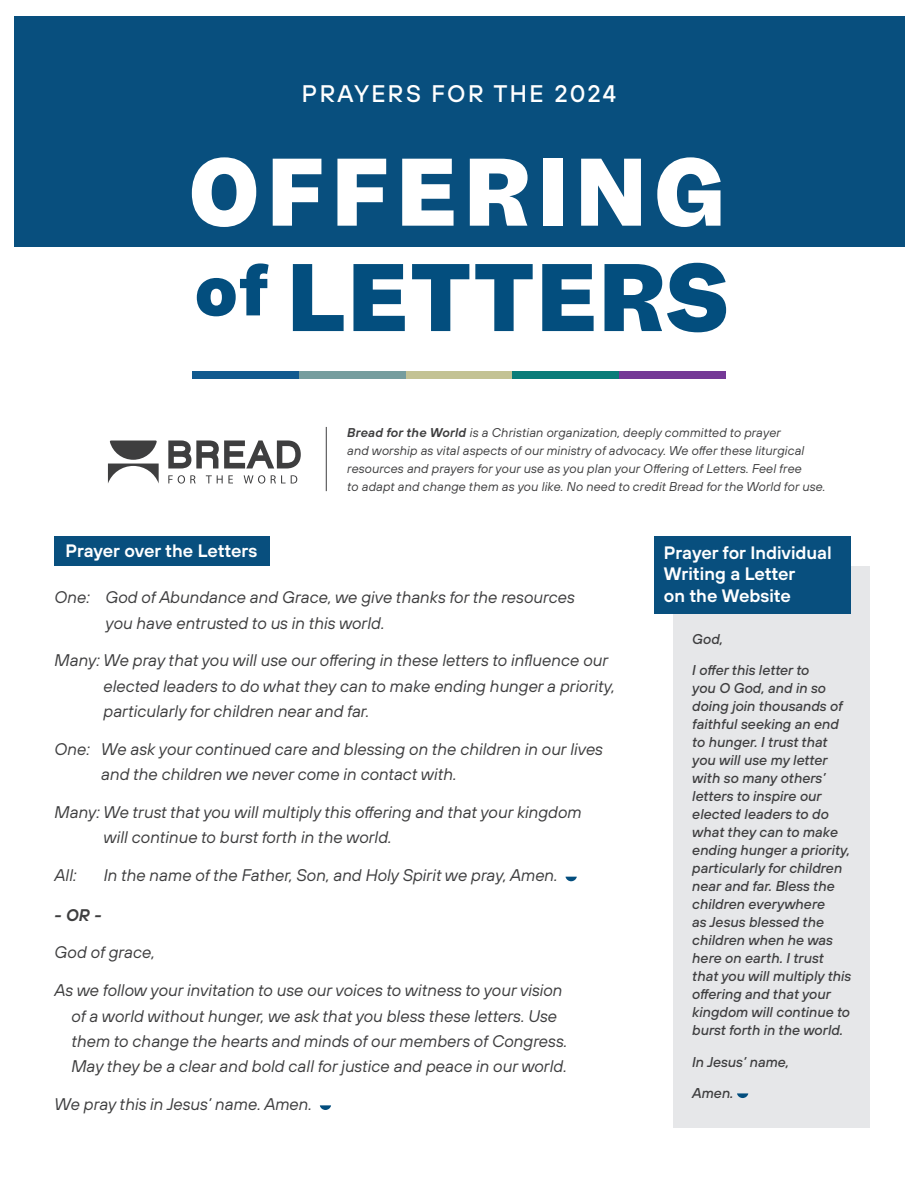
<style>
.page{position:relative;width:918px;height:1188px;background:#fff}
.page>*{position:absolute;margin:0;border:0;box-sizing:border-box;transform-origin:0 0}
.t1{font:500 24px "TT Hoves Pro";letter-spacing:.1em;color:#fff}
.t2{font:18px/21.6px "TT Hoves Pro Dm Bd";color:#fff}
.Paragraph_Style_2{font:italic 16.8px/25.3px "TT Hoves Pro";color:#3e3e3f}
.Paragraph_Style_2-2{font:16.8px "TT Hoves Pro Dm Bd It";color:#3e3e3f}
.Paragraph_Style_2-3{font:italic 500 14.25px/18px "TT Hoves Pro";color:#3e3e3f}
.t3{font:italic 12.75px/18px "TT Hoves Pro";letter-spacing:.01em;color:#3e3e3f}
.s1{font-family:"TT Hoves Pro Dm Bd It";font-style:normal}
</style>
<div class="page">
<div style="left:674px;top:566px;width:196px;height:562px;background:#e6e7e9"></div>
<div style="left:14px;top:16px;width:890px;height:230px;background:#084f7e"></div>
<svg style="left:192px;top:157px;width:64px;height:70px"></svg>
<svg style="left:273px;top:159px;width:48px;height:67px"></svg>
<svg style="left:337px;top:159px;width:49px;height:67px"></svg>
<svg style="left:402px;top:159px;width:52px;height:67px"></svg>
<svg style="left:470px;top:159px;width:58px;height:67px"></svg>
<div style="left:543px;top:159px;width:19px;height:67px;background:#fff"></div>
<svg style="left:581px;top:159px;width:60px;height:67px"></svg>
<svg style="left:657px;top:157px;width:64px;height:70px"></svg>
<svg style="left:293px;top:264px;width:51px;height:67px"></svg>
<svg style="left:353px;top:264px;width:52px;height:67px"></svg>
<svg style="left:412px;top:264px;width:57px;height:67px"></svg>
<svg style="left:475px;top:264px;width:58px;height:67px"></svg>
<svg style="left:542px;top:264px;width:52px;height:67px"></svg>
<svg style="left:605px;top:263px;width:121px;height:69px"></svg>
<svg style="left:197px;top:263px;width:72px;height:53px"></svg>
<svg style="left:108px;top:441px;width:51px;height:43px"></svg>
<svg style="left:168px;top:475px;width:28px;height:9px"></svg>
<svg style="left:206px;top:475px;width:27px;height:8px"></svg>
<svg style="left:244px;top:475px;width:21px;height:9px"></svg>
<svg style="left:271px;top:475px;width:26px;height:9px"></svg>
<svg style="left:168px;top:440px;width:133px;height:28px"></svg>
<div style="left:406px;top:371px;width:106px;height:8px;background:#c3c294"></div>
<div style="left:192px;top:371px;width:107px;height:8px;background:#115a8f"></div>
<div style="left:299px;top:371px;width:107px;height:8px;background:#769d9e"></div>
<div style="left:512px;top:371px;width:107px;height:8px;background:#097c79"></div>
<div style="left:619px;top:371px;width:107px;height:8px;background:#743896"></div>
<hr style="left:326px;top:427px;width:1px;height:64px;background:#3e3e3f">
<div style="left:54px;top:536px;width:216px;height:30px;background:#084f7e"></div>
<div style="left:654px;top:536px;width:197px;height:78px;background:#084f7e"></div>
<svg style="left:566px;top:877px;width:11px;height:4px"></svg>
<svg style="left:320px;top:1105px;width:11px;height:5px"></svg>
<svg style="left:737px;top:1093px;width:11px;height:5px"></svg>
<p class="t1" style="left:302px;top:77px;width:316px">PRAYERS FOR THE 2024</p>
<p class="t3" style="left:347px;top:424px;width:480px"><span class="s1">Bread for the World</span> is a Christian organization, deeply committed to prayer<br>and worship as vital aspects of our ministry of advocacy. We offer these liturgical resources and prayers for your use as you plan your Offering of Letters. Feel free<br>to adapt and change them as you like. No need to credit Bread for the World for use.</p>
<p class="t2" style="left:65px;top:540px;width:193px">Prayer over the Letters</p>
<p class="t2" style="left:664px;top:542px;width:170px">Prayer for Individual<br>Writing a Letter</p>
<p class="Paragraph_Style_2" style="left:55px;top:585px;width:522px">One: God of Abundance and Grace, we give thanks for the resources</p>
<p class="t2" style="left:664px;top:585px;width:129px">on the Website</p>
<p class="Paragraph_Style_2" style="left:105px;top:610px;width:281px">you have entrusted to us in this world.</p>
<p class="Paragraph_Style_2" style="left:104px;top:648px;width:513px;text-indent:-49px">Many: We pray that you will use our offering in these letters to influence our elected leaders to do what they can to make ending hunger a priority, particularly for children near and far.</p>
<p class="Paragraph_Style_2" style="left:101px;top:737px;width:503px;text-indent:-47px">One: We ask your continued care and blessing on the children in our lives and the children we never come in contact with.</p>
<p class="Paragraph_Style_2" style="left:104px;top:800px;width:480px;text-indent:-49px">Many: We trust that you will multiply this offering and that your kingdom will continue to burst forth in the world.</p>
<p class="Paragraph_Style_2" style="left:55px;top:863px;width:24px">All:</p>
<p class="Paragraph_Style_2" style="left:104px;top:863px;width:455px">In the name of the Father, Son, and Holy Spirit we pray, Amen.</p>
<p class="Paragraph_Style_2-3" style="left:692px;top:630px;width:32px">God,</p>
<p class="Paragraph_Style_2-3" style="left:692px;top:661px;width:161px">I offer this letter to<br>you O God, and in so doing join thousands of faithful seeking an end to hunger. I trust that you will use my letter with so many others’ letters to inspire our elected leaders to do what they can to make ending hunger a priority, particularly for children near and far. Bless the children everywhere<br>as Jesus blessed the children when he was here on earth. I trust that you will multiply this offering and that your kingdom will continue to burst forth in the world.</p>
<p class="Paragraph_Style_2-3" style="left:692px;top:1053px;width:98px">In Jesus’ name,</p>
<p class="Paragraph_Style_2-3" style="left:692px;top:1084px;width:43px">Amen.</p>
<p class="Paragraph_Style_2-2" style="left:55px;top:903px;width:49px">- OR -</p>
<p class="Paragraph_Style_2" style="left:55px;top:940px;width:102px">God of grace,</p>
<p class="Paragraph_Style_2" style="left:71px;top:978px;width:497px;text-indent:-17px">As we follow your invitation to use our voices to witness to your vision of a world without hunger, we ask that you bless these letters. Use them to change the hearts and minds of our members of Congress.<br>May they be a clear and bold call for justice and peace in our world.</p>
<p class="Paragraph_Style_2" style="left:55px;top:1092px;width:259px">We pray this in Jesus’ name. Amen.</p>
</div>
